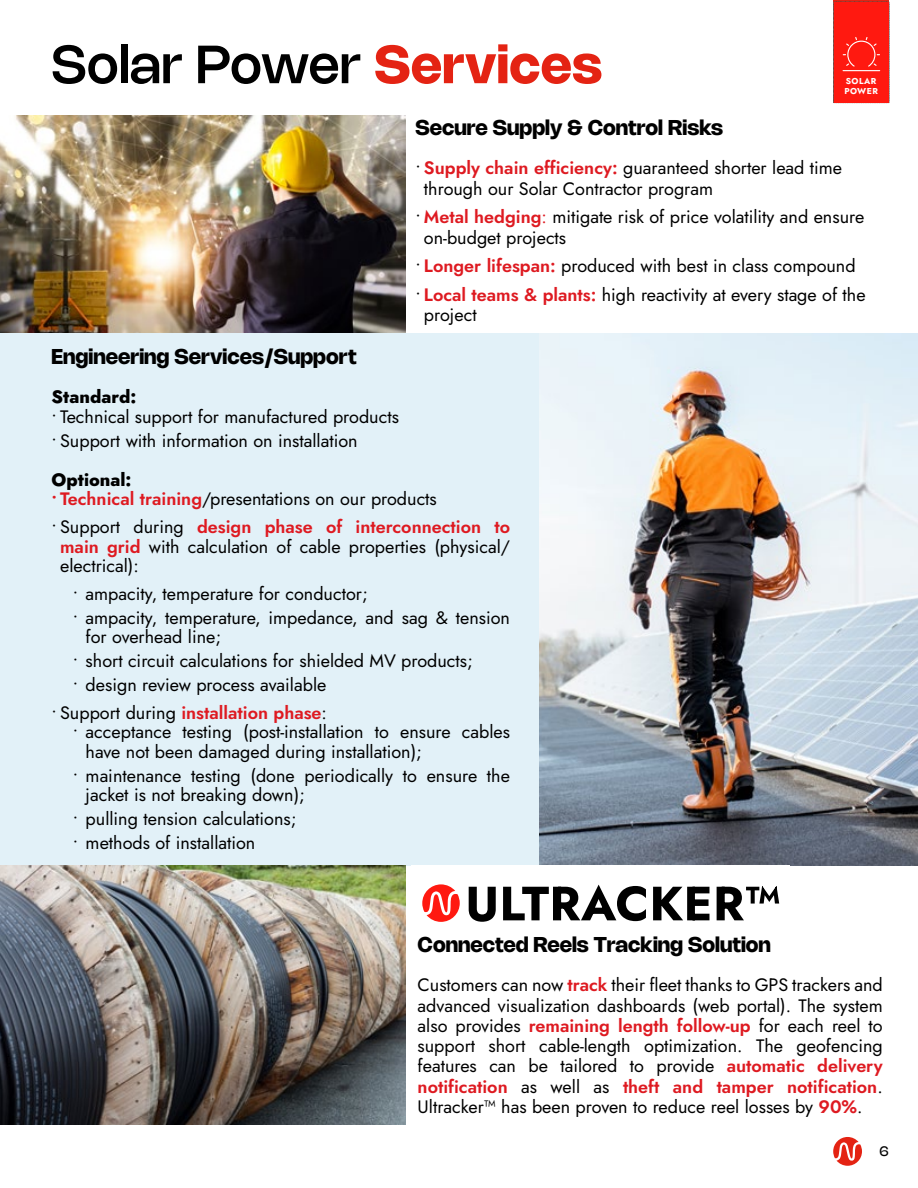
<style>
.page{position:relative;width:918px;height:1188px;background:#fff}
.page>*{position:absolute;margin:0;border:0;box-sizing:border-box;transform-origin:0 0}
.t1{font:500 52.5px "Nohemi";letter-spacing:.01em;color:#000}
.t2{font:700 21px "Nohemi";color:#000}
.t3{font:18px/20.2px "Jost";color:#000}
.t4{font:600 18px "Jost";color:#de1a21}
.t5{font:800 18px "Jost";color:#000}
.t6{font:13.5px "Nohemi";color:#000}
.t7{font:700 8.55px/9.1px "Jost";letter-spacing:.05em;color:#fff}
.s1{font-weight:700;color:#e42313}
.s2{font-weight:600;color:#de1a21}
.s3{color:#de1a21}
.s4{font-weight:400;color:#000}
</style>
<div class="page">
<img style="left:0;top:116px;width:405px;height:217px">
<div style="left:0;top:333px;width:918px;height:532px;background:#e2f1f8"></div>
<img style="left:539px;top:368px;width:379px;height:497px">
<img style="left:0;top:865px;width:405px;height:259px">
<svg style="left:469px;top:887px;width:27px;height:35px"></svg>
<svg style="left:503px;top:885px;width:143px;height:36px"></svg>
<svg style="left:653px;top:887px;width:56px;height:33px"></svg>
<svg style="left:717px;top:886px;width:62px;height:34px"></svg>
<svg style="left:422px;top:884px;width:38px;height:38px"></svg>
<svg style="left:833px;top:0;width:56px;height:103px"></svg>
<div style="left:834px;top:2px;width:55px;height:101px;background:#ff1910"></div>
<svg style="left:833px;top:1137px;width:29px;height:29px"></svg>
<h1 class="t1" style="left:52px;top:32px;width:552px">Solar Power <span class="s1">Services</span></h1>
<p class="t7" style="left:844px;top:77px;width:35px">SOLAR<br>POWER</p>
<p class="t2" style="left:415px;top:114px;width:309px">Secure Supply &amp; Control Risks</p>
<p class="t3" style="left:424px;top:158px;width:420px;text-indent:-8px">• <span class="s2">Supply chain efficiency:</span> guaranteed shorter lead time through our Solar Contractor program</p>
<p class="t3" style="left:424px;top:207px;width:442px;text-indent:-8px">• <span class="s2">Metal hedging</span><span class="s3">:</span> mitigate risk of price volatility and ensure on-budget projects</p>
<p class="t3" style="left:415px;top:256px;width:442px">• <span class="s2">Longer lifespan:</span> produced with best in class compound</p>
<p class="t3" style="left:424px;top:285px;width:443px;text-indent:-8px">• <span class="s2">Local teams &amp; plants:</span> high reactivity at every stage of the project</p>
<p class="t2" style="left:52px;top:344px;width:307px">Engineering Services/Support</p>
<p class="t5" style="left:52px;top:385px;width:86px">Standard:</p>
<p class="t3" style="left:52px;top:407px;width:349px">• Technical support for manufactured products</p>
<p class="t3" style="left:52px;top:430px;width:308px">• Support with information on installation</p>
<p class="t5" style="left:52px;top:467px;width:81px">Optional:</p>
<p class="t3" style="left:52px;top:489px;width:387px"><span class="s2">• Technical training</span>/presentations on our products</p>
<p class="t3" style="left:60px;top:517px;width:452px;line-height:19.5px;text-align:justify;text-indent:-8px">• Support during <span class="s2">design phase of interconnection to main grid</span> with calculation of cable properties (physical/ electrical):</p>
<p class="t3" style="left:73px;top:584px;width:297px">• ampacity, temperature for conductor;</p>
<p class="t3" style="left:86px;top:608px;width:426px;line-height:19.5px;text-indent:-13px">• ampacity, temperature, impedance, and sag &amp; tension for overhead line;</p>
<p class="t3" style="left:73px;top:651px;width:402px">• short circuit calculations for shielded MV products;</p>
<p class="t3" style="left:73px;top:675px;width:255px">• design review process available</p>
<p class="t4" style="left:52px;top:700px;width:277px"><span class="s4">• Support during</span> installation phase<span class="s4">:</span></p>
<p class="t3" style="left:86px;top:722px;width:426px;line-height:19.5px;text-indent:-13px">• acceptance testing (post-installation to ensure cables have not been damaged during installation);</p>
<p class="t3" style="left:86px;top:766px;width:426px;line-height:19.5px;text-indent:-13px">• maintenance testing (done periodically to ensure the jacket is not breaking down);</p>
<p class="t3" style="left:73px;top:809px;width:225px">• pulling tension calculations;</p>
<p class="t3" style="left:73px;top:832px;width:184px">• methods of installation</p>
<p class="t2" style="left:418px;top:931px;width:355px">Connected Reels Tracking Solution</p>
<p class="t3" style="left:418px;top:975px;width:467px;text-align:justify">Customers can now <span class="s2">track</span> their fleet thanks to GPS trackers and advanced visualization dashboards (web portal). The system also provides <span class="s2">remaining length follow-up</span> for each reel to support short cable-length optimization. The geofencing features can be tailored to provide <span class="s2">automatic delivery notification</span> as well as <span class="s2">theft and tamper notification</span>.<br>Ultracker™ has been proven to reduce reel losses by <span class="s2">90%</span>.</p>
<p class="t6" style="left:880px;top:1143px;width:11px">6</p>
</div>
